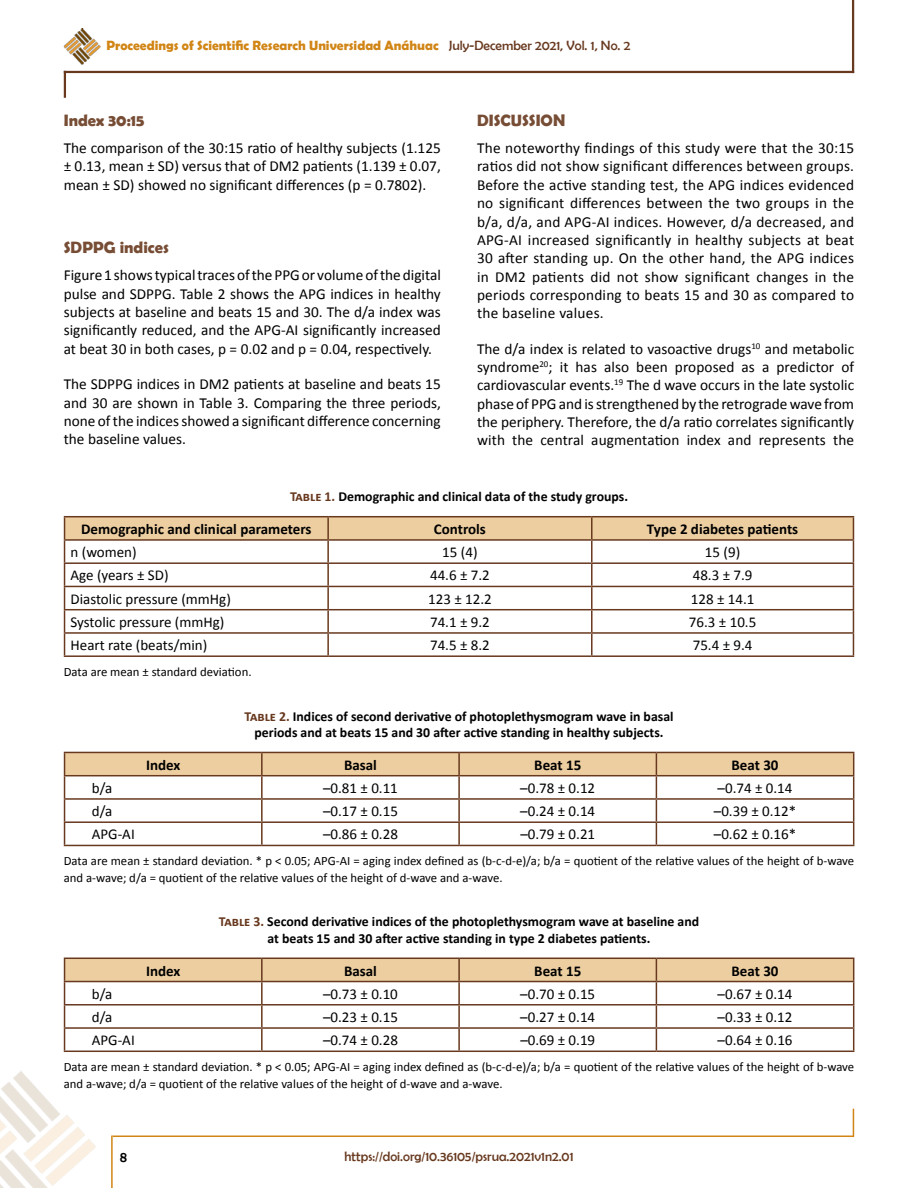
<style>
.page{position:relative;width:918px;height:1188px;background:#fff}
.page>*{position:absolute;margin:0;border:0;box-sizing:border-box;transform-origin:0 0}
.t1{font:700 16.5px "Berlin Sans FB Demi";color:#774d35}
.t2{font:15.3px/18.3px "Calibri";color:#000;text-align:justify}
.t3{font:15px "Calibri";color:#000}
.t4{font:700 15px "Calibri";color:#000}
.t5{font:15px "Berlin Sans FB";color:#000}
.t6{font:700 13.8px/16.5px "Calibri";color:#000;text-align:center}
.t7{font:700 13.5px "Berlin Sans FB Demi";color:#d18515}
.t8{font:13.5px "Berlin Sans FB";color:#68391f}
.t9{font:12.75px/16.5px "Calibri";color:#000}
.s1{font-family:"Berlin Sans FB";font-weight:400;color:#68391f}
.s2{color:#68391f}
</style>
<div class="page">
<hr style="left:64px;top:655px;width:264px;height:2px;background:#68391f">
<hr style="left:328px;top:655px;width:264px;height:2px;background:#68391f">
<hr style="left:592px;top:655px;width:262px;height:2px;background:#68391f">
<hr style="left:64px;top:516px;width:264px;height:1px;background:#68391f">
<hr style="left:328px;top:516px;width:264px;height:1px;background:#68391f">
<hr style="left:592px;top:516px;width:262px;height:1px;background:#68391f">
<svg style="left:64px;top:517px;width:790px;height:138px"></svg>
<hr style="left:592px;top:539px;width:262px;height:2px;background:#68391f">
<hr style="left:64px;top:845px;width:198px;height:1px;background:#68391f">
<hr style="left:262px;top:845px;width:197px;height:1px;background:#68391f">
<hr style="left:459px;top:845px;width:197px;height:1px;background:#68391f">
<hr style="left:656px;top:845px;width:198px;height:1px;background:#68391f">
<svg style="left:64px;top:752px;width:790px;height:93px"></svg>
<hr style="left:656px;top:775px;width:198px;height:1px;background:#68391f">
<hr style="left:64px;top:1051px;width:198px;height:1px;background:#68391f">
<hr style="left:262px;top:1051px;width:197px;height:1px;background:#68391f">
<hr style="left:459px;top:1051px;width:197px;height:1px;background:#68391f">
<hr style="left:656px;top:1051px;width:198px;height:1px;background:#68391f">
<svg style="left:64px;top:958px;width:790px;height:93px"></svg>
<hr style="left:656px;top:981px;width:198px;height:1px;background:#68391f">
<hr style="left:113px;top:1136px;width:740px;height:1px;background:#d18515">
<hr style="left:111px;top:1136px;width:2px;height:52px;background:#d18515">
<svg style="left:853px;top:1109px;width:1px;height:28px"></svg>
<hr style="left:64px;top:71px;width:790px;height:2px;background:#68391f">
<hr style="left:852px;top:0;width:2px;height:73px;background:#68391f">
<hr style="left:64px;top:71px;width:2px;height:27px;background:#68391f">
<img style="left:64px;top:28px;width:36px;height:37px">
<img style="left:0;top:1071px;width:96px;height:117px">
<p class="t7" style="left:107px;top:38px;width:525px">Proceedings of Scientific Research Universidad Anáhuac <span class="s1">July-December 2021, Vol. 1, No. 2</span></p>
<p class="t1" style="left:64px;top:111px;width:82px">Index 30:15</p>
<p class="t2" style="left:64px;top:138px;width:379px">The comparison of the 30:15 ratio of healthy subjects (1.125 ± 0.13, mean ± SD) versus that of DM2 patients (1.139 ± 0.07, mean ± SD) showed no significant differences (p = 0.7802).</p>
<p class="t1" style="left:64px;top:238px;width:107px">SDPPG indices</p>
<p class="t2" style="left:64px;top:265px;width:379px">Figure 1 shows typical traces of the PPG or volume of the digital pulse and SDPPG. Table 2 shows the APG indices in healthy subjects at baseline and beats 15 and 30. The d/a index was significantly reduced, and the APG-AI significantly increased at beat 30 in both cases, p = 0.02 and p = 0.04, respectively.</p>
<p class="t2" style="left:64px;top:374px;width:379px">The SDPPG indices in DM2 patients at baseline and beats 15 and 30 are shown in Table 3. Comparing the three periods, none of the indices showed a significant difference concerning the baseline values.</p>
<p class="t1" style="left:477px;top:111px;width:90px">DISCUSSION</p>
<p class="t2" style="left:477px;top:138px;width:379px">The noteworthy findings of this study were that the 30:15 ratios did not show significant differences between groups.<br>Before the active standing test, the APG indices evidenced no significant differences between the two groups in the b/a, d/a, and APG-AI indices. However, d/a decreased, and APG-AI increased significantly in healthy subjects at beat 30 after standing up. On the other hand, the APG indices in DM2 patients did not show significant changes in the periods corresponding to beats 15 and 30 as compared to the baseline values.</p>
<p class="t2" style="left:477px;top:339px;width:379px">The d/a index is related to vasoactive drugs<sup>10</sup> and metabolic syndrome<sup>20</sup>; it has also been proposed as a predictor of cardiovascular events.<sup>19</sup> The d wave occurs in the late systolic phase of PPG and is strengthened by the retrograde wave from the periphery. Therefore, the d/a ratio correlates significantly with the central augmentation index and represents the</p>
<p class="t6" style="left:290px;top:488px;width:339px"><span class="s2">Table 1.</span> Demographic and clinical data of the study groups.</p>
<p class="t4" style="left:81px;top:520px;width:232px">Demographic and clinical parameters</p>
<p class="t4" style="left:434px;top:520px;width:54px">Controls</p>
<p class="t4" style="left:647px;top:520px;width:153px">Type 2 diabetes patients</p>
<p class="t3" style="left:71px;top:543px;width:68px">n (women)</p>
<p class="t3" style="left:442px;top:543px;width:37px">15 (4)</p>
<p class="t3" style="left:705px;top:543px;width:37px">15 (9)</p>
<p class="t3" style="left:71px;top:566px;width:100px">Age (years ± SD)</p>
<p class="t3" style="left:430px;top:566px;width:61px">44.6 ± 7.2</p>
<p class="t3" style="left:693px;top:566px;width:61px">48.3 ± 7.9</p>
<p class="t3" style="left:71px;top:589px;width:162px">Diastolic pressure (mmHg)</p>
<p class="t3" style="left:428px;top:589px;width:65px">123 ± 12.2</p>
<p class="t3" style="left:691px;top:589px;width:65px">128 ± 14.1</p>
<p class="t3" style="left:71px;top:613px;width:155px">Systolic pressure (mmHg)</p>
<p class="t3" style="left:430px;top:613px;width:61px">74.1 ± 9.2</p>
<p class="t3" style="left:689px;top:613px;width:69px">76.3 ± 10.5</p>
<p class="t3" style="left:71px;top:636px;width:138px">Heart rate (beats/min)</p>
<p class="t3" style="left:430px;top:636px;width:61px">74.5 ± 8.2</p>
<p class="t3" style="left:693px;top:636px;width:61px">75.4 ± 9.4</p>
<p class="t9" style="left:64px;top:663px;width:189px">Data are mean ± standard deviation.</p>
<p class="t6" style="left:245px;top:707px;width:431px"><span class="s2">Table 2.</span> Indices of second derivative of photoplethysmogram wave in basal periods and at beats 15 and 30 after active standing in healthy subjects.</p>
<p class="t4" style="left:146px;top:755px;width:36px">Index</p>
<p class="t4" style="left:344px;top:755px;width:34px">Basal</p>
<p class="t4" style="left:534px;top:755px;width:49px">Beat 15</p>
<p class="t4" style="left:732px;top:755px;width:49px">Beat 30</p>
<p class="t3" style="left:92px;top:779px;width:22px">b/a</p>
<p class="t3" style="left:323px;top:779px;width:76px">–0.81 ± 0.11</p>
<p class="t3" style="left:520px;top:779px;width:76px">–0.78 ± 0.12</p>
<p class="t3" style="left:718px;top:779px;width:76px">–0.74 ± 0.14</p>
<p class="t3" style="left:92px;top:802px;width:22px">d/a</p>
<p class="t3" style="left:323px;top:802px;width:76px">–0.17 ± 0.15</p>
<p class="t3" style="left:520px;top:802px;width:76px">–0.24 ± 0.14</p>
<p class="t3" style="left:714px;top:802px;width:84px">–0.39 ± 0.12*</p>
<p class="t3" style="left:92px;top:825px;width:44px">APG-AI</p>
<p class="t3" style="left:323px;top:825px;width:76px">–0.86 ± 0.28</p>
<p class="t3" style="left:520px;top:825px;width:76px">–0.79 ± 0.21</p>
<p class="t3" style="left:714px;top:825px;width:84px">–0.62 ± 0.16*</p>
<p class="t9" style="left:64px;top:852px;width:792px">Data are mean ± standard deviation. * p &lt; 0.05; APG-AI = aging index defined as (b-c-d-e)/a; b/a = quotient of the relative values of the height of b-wave and a-wave; d/a = quotient of the relative values of the height of d-wave and a-wave.</p>
<p class="t6" style="left:219px;top:913px;width:482px"><span class="s2">Table 3.</span> Second derivative indices of the photoplethysmogram wave at baseline and at beats 15 and 30 after active standing in type 2 diabetes patients.</p>
<p class="t4" style="left:146px;top:961px;width:36px">Index</p>
<p class="t4" style="left:344px;top:961px;width:34px">Basal</p>
<p class="t4" style="left:534px;top:961px;width:49px">Beat 15</p>
<p class="t4" style="left:732px;top:961px;width:49px">Beat 30</p>
<p class="t3" style="left:92px;top:984px;width:22px">b/a</p>
<p class="t3" style="left:323px;top:984px;width:76px">–0.73 ± 0.10</p>
<p class="t3" style="left:520px;top:984px;width:76px">–0.70 ± 0.15</p>
<p class="t3" style="left:718px;top:984px;width:76px">–0.67 ± 0.14</p>
<p class="t3" style="left:92px;top:1008px;width:22px">d/a</p>
<p class="t3" style="left:323px;top:1008px;width:76px">–0.23 ± 0.15</p>
<p class="t3" style="left:520px;top:1008px;width:76px">–0.27 ± 0.14</p>
<p class="t3" style="left:718px;top:1008px;width:76px">–0.33 ± 0.12</p>
<p class="t3" style="left:92px;top:1031px;width:44px">APG-AI</p>
<p class="t3" style="left:323px;top:1031px;width:76px">–0.74 ± 0.28</p>
<p class="t3" style="left:520px;top:1031px;width:76px">–0.69 ± 0.19</p>
<p class="t3" style="left:718px;top:1031px;width:76px">–0.64 ± 0.16</p>
<p class="t9" style="left:64px;top:1058px;width:792px">Data are mean ± standard deviation. * p &lt; 0.05; APG-AI = aging index defined as (b-c-d-e)/a; b/a = quotient of the relative values of the height of b-wave and a-wave; d/a = quotient of the relative values of the height of d-wave and a-wave.</p>
<p class="t5" style="left:120px;top:1148px;width:8px">8</p>
<p class="t8" style="left:345px;top:1148px;width:230px">https://doi.org/10.36105/psrua.2021v1n2.01</p>
</div>
